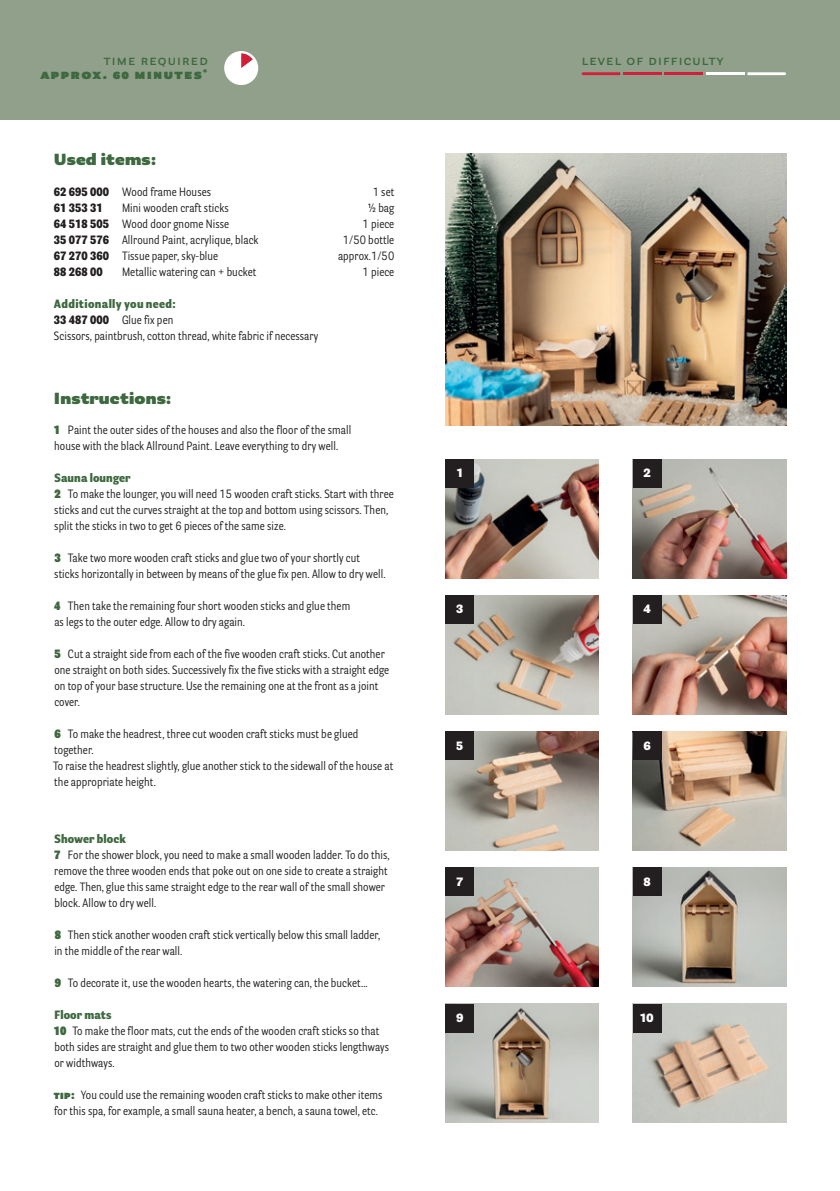
<style>
.page{position:relative;width:840px;height:1191px;background:#fff}
.page>*{position:absolute;margin:0;border:0;box-sizing:border-box;transform-origin:0 0}
.t1{font:900 16px "Parry Grotesque Pro";letter-spacing:.01em;color:#3e6840}
.t2{font:600 14px "Parry Grotesque Pro";letter-spacing:.08em;color:#3e6840}
.t3{font:900 14px "Parry Grotesque Pro";letter-spacing:.08em;color:#3e6840}
.t4{font:12px/16px "Parry Grot Con Pro";letter-spacing:.005em;color:#231f20}
.t5{font:900 12px "Parry Grot Con Pro";letter-spacing:.005em;color:#231f20}
.t6{font:900 12px "Parry Grotesque Pro";color:#fff}
.s1{font-weight:900}
.s2{font-weight:900;color:#3e6840}
</style>
<div class="page">
<div style="left:0;top:0;width:839px;height:119px;background:#90a08a"></div>
<img style="left:445px;top:459px;width:153px;height:119px">
<img style="left:632px;top:595px;width:153px;height:119px">
<img style="left:632px;top:731px;width:153px;height:119px">
<img style="left:445px;top:595px;width:153px;height:119px">
<img style="left:445px;top:731px;width:153px;height:119px">
<img style="left:632px;top:459px;width:153px;height:119px">
<div style="left:224px;top:51px;width:34px;height:34px;background:#fff;border-radius:50%"></div>
<svg style="left:241px;top:53px;width:12px;height:15px"></svg>
<svg style="left:581px;top:72px;width:39px;height:3px"></svg>
<hr style="left:622px;top:72px;width:39px;height:3px;background:#d21e38">
<hr style="left:664px;top:72px;width:38px;height:3px;background:#d21e38">
<hr style="left:705px;top:72px;width:39px;height:3px;background:#fff">
<svg style="left:747px;top:72px;width:38px;height:3px"></svg>
<div style="left:445px;top:459px;width:28px;height:29px;background:#231f20"></div>
<div style="left:445px;top:595px;width:28px;height:29px;background:#231f20"></div>
<div style="left:445px;top:731px;width:28px;height:29px;background:#231f20"></div>
<div style="left:632px;top:459px;width:29px;height:29px;background:#231f20"></div>
<div style="left:632px;top:595px;width:29px;height:29px;background:#231f20"></div>
<div style="left:632px;top:731px;width:29px;height:29px;background:#231f20"></div>
<img style="left:445px;top:153px;width:340px;height:272px">
<img style="left:445px;top:867px;width:153px;height:119px">
<img style="left:632px;top:1003px;width:153px;height:120px">
<img style="left:445px;top:1003px;width:153px;height:120px">
<img style="left:632px;top:867px;width:153px;height:119px">
<div style="left:445px;top:867px;width:28px;height:29px;background:#231f20"></div>
<div style="left:445px;top:1003px;width:28px;height:29px;background:#231f20"></div>
<div style="left:632px;top:867px;width:29px;height:29px;background:#231f20"></div>
<div style="left:632px;top:1003px;width:29px;height:29px;background:#231f20"></div>
<p class="t2" style="left:104px;top:50px;width:105px">time required</p>
<p class="t2" style="left:581px;top:50px;width:143px">level of difficulty</p>
<p class="t3" style="left:40px;top:63px;width:168px">approx. 60 minutes<sup>*</sup></p>
<h1 class="t1" style="left:54px;top:148px;width:104px">Used items:</h1>
<p class="t4" style="left:54px;top:184px;width:159px"><span class="s1">62 695 000</span> Wood frame Houses</p>
<p class="t4" style="left:372px;top:184px;width:23px">1 set</p>
<p class="t5" style="left:54px;top:199px;width:50px">61 353 31</p>
<p class="t4" style="left:122px;top:200px;width:108px">Mini wooden craft sticks</p>
<p class="t4" style="left:368px;top:200px;width:28px">½ bag</p>
<p class="t4" style="left:54px;top:216px;width:176px"><span class="s1">64 518 505</span> Wood door gnome Nisse</p>
<p class="t4" style="left:362px;top:216px;width:33px">1 piece</p>
<p class="t4" style="left:54px;top:232px;width:206px"><span class="s1">35 077 576</span> Allround Paint, acrylique, black</p>
<p class="t4" style="left:342px;top:232px;width:53px">1/50 bottle</p>
<p class="t4" style="left:54px;top:248px;width:166px"><span class="s1">67 270 360</span> Tissue paper, sky-blue</p>
<p class="t4" style="left:338px;top:248px;width:58px">approx.1/50</p>
<p class="t5" style="left:54px;top:263px;width:50px">88 268 00</p>
<p class="t4" style="left:122px;top:264px;width:136px">Metallic watering can + bucket</p>
<p class="t4" style="left:362px;top:264px;width:33px">1 piece</p>
<p class="t4" style="left:54px;top:296px;width:265px"><span class="s2">Additionally you need:<br></span><span class="s1">33 487 000</span> Glue fix pen<br>Scissors, paintbrush, cotton thread, white fabric if necessary</p>
<h1 class="t1" style="left:54px;top:386px;width:119px">Instructions:</h1>
<p class="t4" style="left:54px;top:422px;width:299px"><span class="s2">1</span> Paint the outer sides of the houses and also the floor of the small house with the black Allround Paint. Leave everything to dry well.</p>
<p class="t4" style="left:54px;top:470px;width:341px"><span class="s2">Sauna lounger<br></span><span class="s2">2</span> To make the lounger, you will need 15 wooden craft sticks. Start with three sticks and cut the curves straight at the top and bottom using scissors. Then, split the sticks in two to get 6 pieces of the same size.</p>
<p class="t4" style="left:54px;top:550px;width:332px"><span class="s2">3</span> Take two more wooden craft sticks and glue two of your shortly cut sticks horizontally in between by means of the glue fix pen. Allow to dry well.</p>
<p class="t4" style="left:54px;top:598px;width:297px"><span class="s2">4</span> Then take the remaining four short wooden sticks and glue them as legs to the outer edge. Allow to dry again.</p>
<p class="t4" style="left:54px;top:646px;width:336px"><span class="s2">5</span> Cut a straight side from each of the five wooden craft sticks. Cut another one straight on both sides. Successively fix the five sticks with a straight edge on top of your base structure. Use the remaining one at the front as a joint cover.</p>
<p class="t4" style="left:53px;top:726px;width:341px"><span class="s2">6</span> To make the headrest, three cut wooden craft sticks must be glued together.<br>To raise the headrest slightly, glue another stick to the sidewall of the house at the appropriate height.</p>
<p class="t4" style="left:54px;top:830px;width:337px"><span class="s2">Shower block<br></span><span class="s2">7</span> For the shower block, you need to make a small wooden ladder. To do this, remove the three wooden ends that poke out on one side to create a straight edge. Then, glue this same straight edge to the rear wall of the small shower block. Allow to dry well.</p>
<p class="t4" style="left:54px;top:926px;width:327px"><span class="s2">8</span> Then stick another wooden craft stick vertically below this small ladder, in the middle of the rear wall.</p>
<p class="t4" style="left:55px;top:974px;width:314px"><span class="s2">9</span> To decorate it, use the wooden hearts, the watering can, the bucket...</p>
<p class="t4" style="left:54px;top:1006px;width:337px"><span class="s2">Floor mats<br></span><span class="s2">10</span> To make the floor mats, cut the ends of the wooden craft sticks so that both sides are straight and glue them to two other wooden sticks lengthways or widthways.</p>
<p class="t4" style="left:54px;top:1086px;width:330px"><span class="s2">tip:</span> You could use the remaining wooden craft sticks to make other items for this spa, for example, a small sauna heater, a bench, a sauna towel, etc.</p>
<p class="t6" style="left:456px;top:464px;width:7px">1</p>
<p class="t6" style="left:456px;top:601px;width:9px">3</p>
<p class="t6" style="left:456px;top:737px;width:9px">5</p>
<p class="t6" style="left:456px;top:873px;width:8px">7</p>
<p class="t6" style="left:456px;top:1009px;width:9px">9</p>
<p class="t6" style="left:643px;top:464px;width:9px">2</p>
<p class="t6" style="left:643px;top:601px;width:9px">4</p>
<p class="t6" style="left:643px;top:737px;width:9px">6</p>
<p class="t6" style="left:643px;top:873px;width:9px">8</p>
<p class="t6" style="left:640px;top:1009px;width:15px">10</p>
</div>
